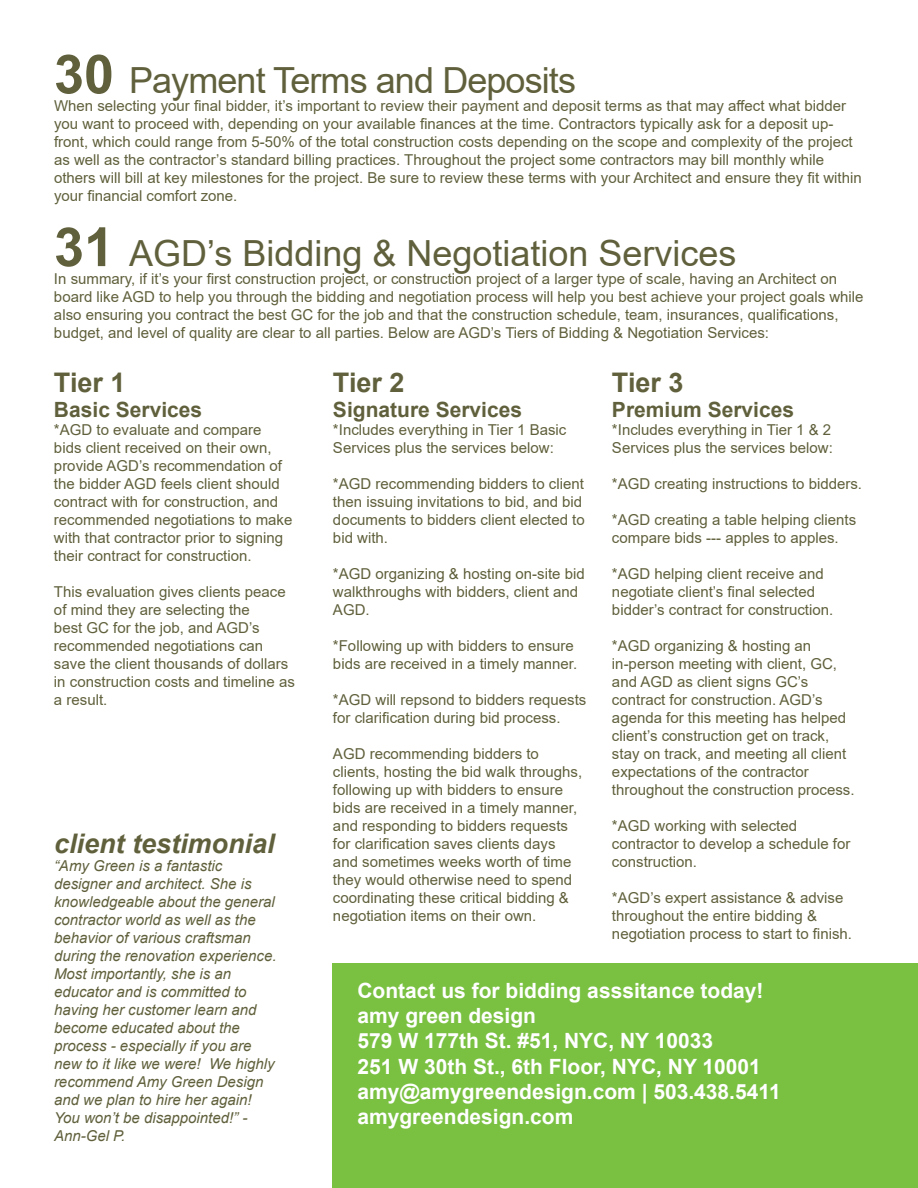
<style>
.page{position:relative;width:918px;height:1188px;background:#fff}
.page>*{position:absolute;margin:0;border:0;box-sizing:border-box;transform-origin:0 0}
.t1{font:36px "Arial";color:#60603c}
.t2{font:36px "Arial";letter-spacing:-.025em;color:#60603c}
.t3{font:italic 700 27px "Arial";color:#60603c}
.t4{font:700 27px "Arial";color:#60603c}
.t5{font:700 21px/25.2px "Arial";color:#fff}
.t6{font:700 21px "Arial";color:#60603c}
.t7{font:15px/18px "Arial";color:#60603c}
.t8{font:italic 15px/18px "Arial";color:#60603c}
.s1{font-weight:700;font-size:54px}
</style>
<div class="page">
<div style="left:333px;top:963px;width:585px;height:225px;background:#7ac142"></div>
<h1 class="t2" style="left:54px;top:56px;width:524px"><span class="s1">30</span> Payment Terms and Deposits</h1>
<p class="t7" style="left:54px;top:97px;width:809px">When selecting your final bidder, it’s important to review their payment and deposit terms as that may affect what bidder you want to proceed with, depending on your available finances at the time. Contractors typically ask for a deposit up&shy;front, which could range from 5-50% of the total construction costs depending on the scope and complexity of the project as well as the contractor’s standard billing practices. Throughout the project some contractors may bill monthly while others will bill at key milestones for the project. Be sure to review these terms with your Architect and ensure they fit within your financial comfort zone.</p>
<h1 class="t1" style="left:54px;top:229px;width:684px"><span class="s1">31</span> AGD’s Bidding &amp; Negotiation Services</h1>
<p class="t7" style="left:54px;top:270px;width:811px">In summary, if it’s your first construction project, or construction project of a larger type of scale, having an Architect on board like AGD to help you through the bidding and negotiation process will help you best achieve your project goals while also ensuring you contract the best GC for the job and that the construction schedule, team, insurances, qualifications, budget, and level of quality are clear to all parties. Below are AGD’s Tiers of Bidding &amp; Negotiation Services:</p>
<h2 class="t4" style="left:54px;top:363px;width:73px">Tier 1</h2>
<h3 class="t6" style="left:54px;top:395px;width:150px">Basic Services</h3>
<p class="t7" style="left:54px;top:420px;width:240px">*AGD to evaluate and compare bids client received on their own, provide AGD’s recommendation of the bidder AGD feels client should contract with for construction, and recommended negotiations to make with that contractor prior to signing their contract for construction.</p>
<p class="t7" style="left:54px;top:582px;width:242px">This evaluation gives clients peace of mind they are selecting the<br>best GC for the job, and AGD’s recommended negotiations can save the client thousands of dollars in construction costs and timeline as a result.</p>
<h2 class="t4" style="left:333px;top:363px;width:73px">Tier 2</h2>
<h3 class="t6" style="left:333px;top:395px;width:191px">Signature Services</h3>
<p class="t7" style="left:333px;top:420px;width:235px">*Includes everything in Tier 1 Basic<br>Services plus the services below:</p>
<p class="t7" style="left:333px;top:474px;width:253px">*AGD recommending bidders to client then issuing invitations to bid, and bid documents to bidders client elected to bid with.</p>
<p class="t7" style="left:333px;top:564px;width:253px">*AGD organizing &amp; hosting on-site bid walkthroughs with bidders, client and<br>AGD.</p>
<p class="t7" style="left:333px;top:636px;width:246px">*Following up with bidders to ensure bids are received in a timely manner.</p>
<p class="t7" style="left:333px;top:690px;width:255px">*AGD will repsond to bidders requests for clarification during bid process.</p>
<p class="t7" style="left:333px;top:744px;width:251px">AGD recommending bidders to clients, hosting the bid walk throughs, following up with bidders to ensure bids are received in a timely manner, and responding to bidders requests for clarification saves clients days and sometimes weeks worth of time they would otherwise need to spend coordinating these critical bidding &amp; negotiation items on their own.</p>
<h2 class="t4" style="left:612px;top:363px;width:73px">Tier 3</h2>
<h3 class="t6" style="left:612px;top:395px;width:184px">Premium Services</h3>
<p class="t7" style="left:612px;top:420px;width:222px">*Includes everything in Tier 1 &amp; 2<br>Services plus the services below:</p>
<p class="t7" style="left:612px;top:474px;width:252px">*AGD creating instructions to bidders.</p>
<p class="t7" style="left:612px;top:510px;width:246px">*AGD creating a table helping clients compare bids --- apples to apples.</p>
<p class="t7" style="left:612px;top:564px;width:223px">*AGD helping client receive and negotiate client’s final selected bidder’s contract for construction.</p>
<p class="t7" style="left:612px;top:636px;width:244px">*AGD organizing &amp; hosting an in-person meeting with client, GC, and AGD as client signs GC’s contract for construction. AGD’s agenda for this meeting has helped client’s construction get on track, stay on track, and meeting all client expectations of the contractor throughout the construction process.</p>
<p class="t7" style="left:612px;top:816px;width:240px">*AGD working with selected contractor to develop a schedule for construction.</p>
<p class="t7" style="left:612px;top:888px;width:242px">*AGD’s expert assistance &amp; advise throughout the entire bidding &amp; negotiation process to start to finish.</p>
<h2 class="t3" style="left:54px;top:826px;width:222px">client testimonial</h2>
<p class="t8" style="left:54px;top:857px;width:224px">“Amy Green is a fantastic designer and architect. She is knowledgeable about the general contractor world as well as the behavior of various craftsman during the renovation experience.<br>Most importantly, she is an educator and is committed to having her customer learn and become educated about the process - especially if you are new to it like we were! We highly recommend Amy Green Design and we plan to hire her again!<br>You won’t be disappointed!” -<br>Ann-Gel P.</p>
<h3 class="t5" style="left:357px;top:978px;width:425px">Contact us for bidding asssitance today! amy green design<br>579 W 177th St. #51, NYC, NY 10033<br>251 W 30th St., 6th Floor, NYC, NY 10001 amy@amygreendesign.com | 503.438.5411 amygreendesign.com</h3>
</div>
